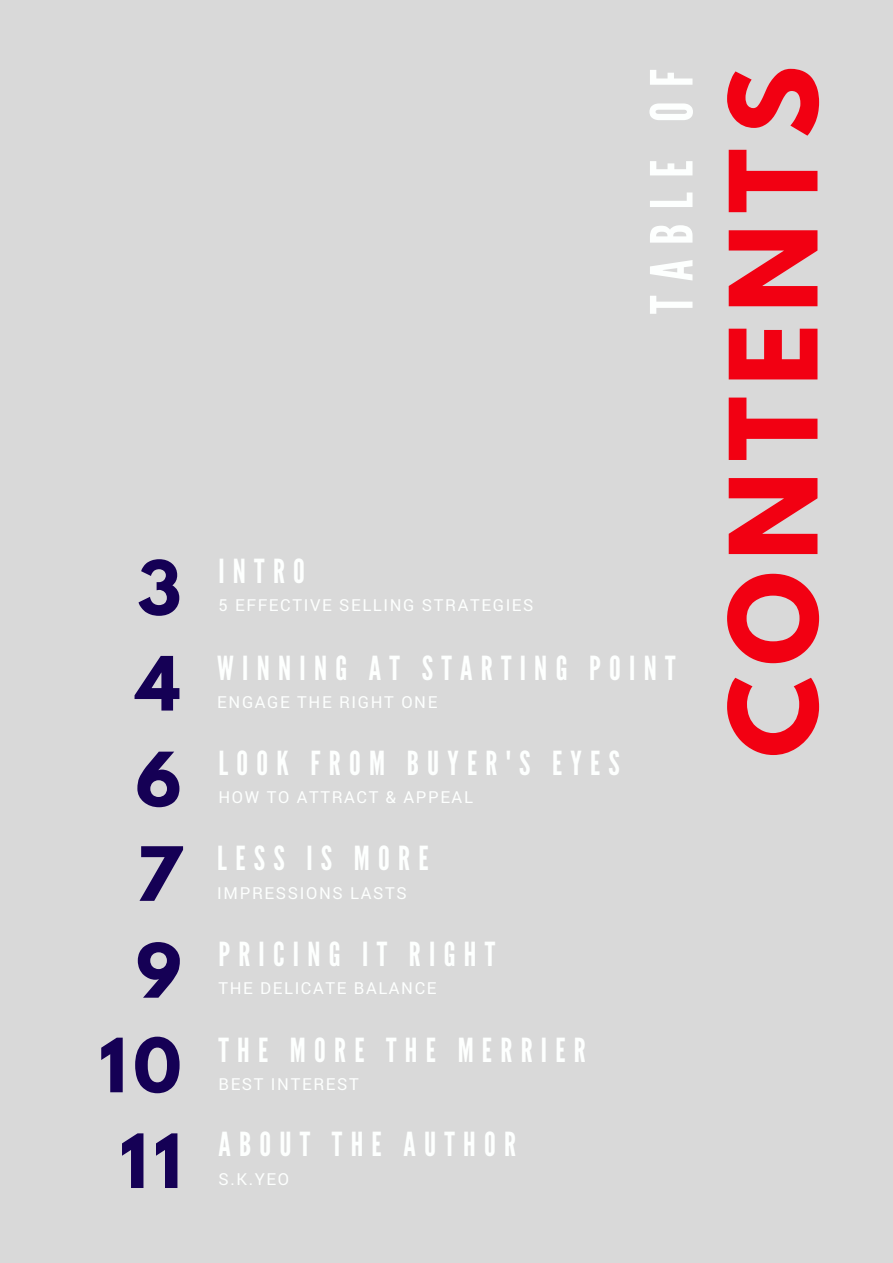
<style>
.page{position:relative;width:893px;height:1263px;background:#d9d9d9}
.page>*{position:absolute;margin:0;border:0;box-sizing:border-box;transform-origin:0 0}
.t1{font:700 107.55px "League Spartan";letter-spacing:.1em;color:#f20012}
.t2{font:700 66.3px "League Spartan";color:#150055}
.t3{font:57.9px "League Gothic";letter-spacing:.25em;color:#fdfffe}
.t4{font:33.15px "League Gothic";letter-spacing:.25em;color:#fdfffe}
.t5{font:16.5px "Roboto";letter-spacing:.1em;color:#fdfffe}
</style>
<div class="page">
<h2 class="t2" style="left:137px;top:555px;width:46px">3</h2>
<h3 class="t4" style="left:218px;top:552px;width:88px">INTRO</h3>
<p class="t5" style="left:218px;top:594px;width:317px">5 EFFECTIVE SELLING STRATEGIES</p>
<h3 class="t3" style="left:638px;top:314px;width:246px;rotate:-90deg">TABLE OF</h3>
<h2 class="t2" style="left:136px;top:651px;width:46px">4</h2>
<h3 class="t4" style="left:217px;top:649px;width:460px">WINNING AT STARTING POINT</h3>
<p class="t5" style="left:217px;top:691px;width:222px">ENGAGE THE RIGHT ONE</p>
<h2 class="t2" style="left:136px;top:747px;width:47px">6</h2>
<h3 class="t4" style="left:218px;top:744px;width:403px">LOOK FROM BUYER'S EYES</h3>
<p class="t5" style="left:218px;top:786px;width:256px">HOW TO ATTRACT &amp; APPEAL</p>
<h2 class="t2" style="left:136px;top:841px;width:47px">7</h2>
<h3 class="t4" style="left:217px;top:839px;width:213px">LESS IS MORE</h3>
<p class="t5" style="left:217px;top:881px;width:191px">IMPRESSIONS LASTS</p>
<h2 class="t2" style="left:136px;top:938px;width:47px">9</h2>
<h3 class="t4" style="left:218px;top:935px;width:278px">PRICING IT RIGHT</h3>
<p class="t5" style="left:218px;top:977px;width:220px">THE DELICATE BALANCE</p>
<h2 class="t2" style="left:99px;top:1032px;width:84px">10</h2>
<h3 class="t4" style="left:218px;top:1031px;width:369px">THE MORE THE MERRIER</h3>
<p class="t5" style="left:218px;top:1073px;width:142px">BEST INTEREST</p>
<h2 class="t2" style="left:120px;top:1128px;width:63px">11</h2>
<h3 class="t4" style="left:218px;top:1125px;width:299px">ABOUT THE AUTHOR</h3>
<p class="t5" style="left:218px;top:1167px;width:72px">S.K.YEO</p>
<h1 class="t1" style="left:721px;top:757px;width:693px;rotate:-90deg">CONTENTS</h1>
</div>
